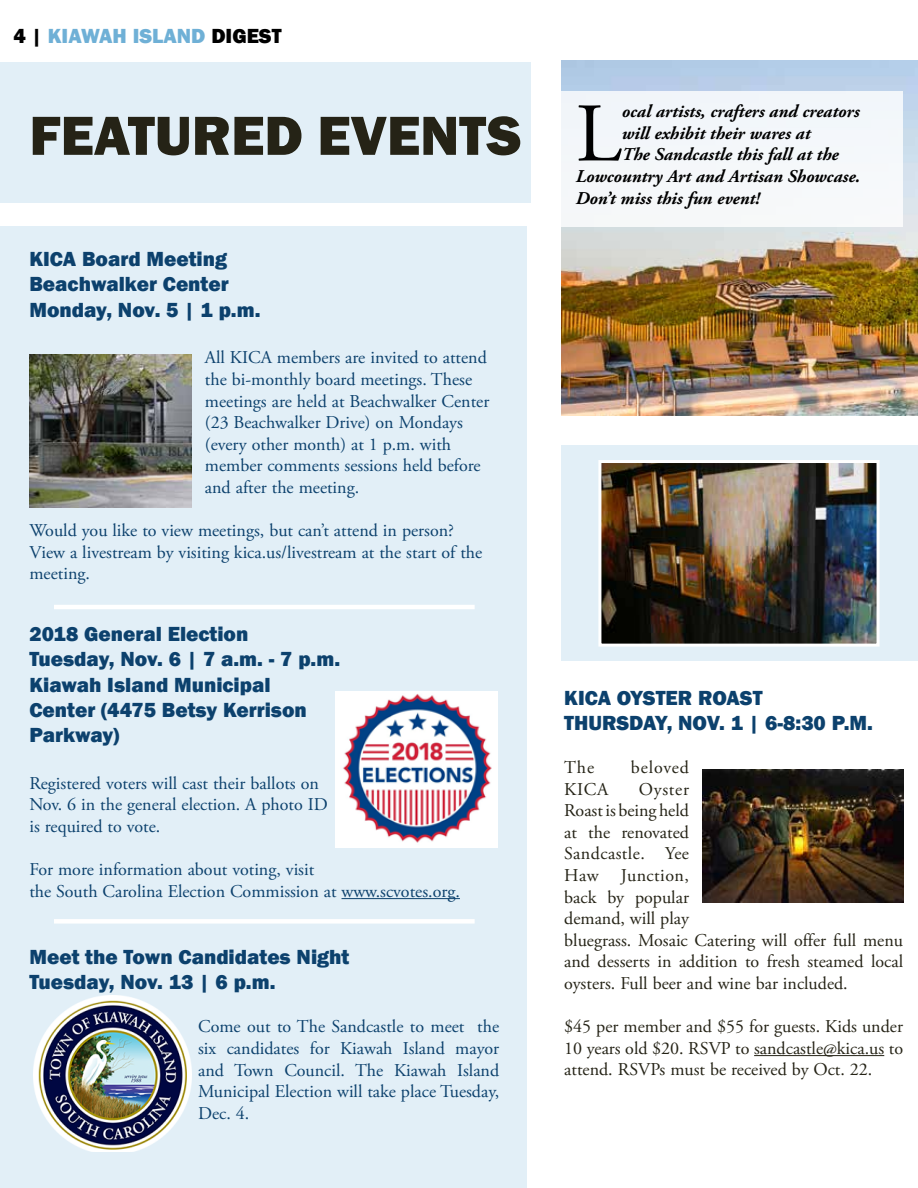
<style>
.page{position:relative;width:918px;height:1188px;background:#fff}
.page>*{position:absolute;margin:0;border:0;box-sizing:border-box;transform-origin:0 0}
.t1{font:83.1px "Adobe Garamond Pro";color:#000}
.t2{font:800 57px "Franklin Gothic";color:#252316}
.t3{font:800 21px/25.2px "Franklin Gothic";color:#0c416d}
.t4{font:800 21px "Franklin Gothic";color:#6fb0d6}
.t5{font:18px/21.6px "Adobe Garamond Pro";letter-spacing:-.01em;color:#0c416d}
.t6{font:18px/21.6px "Adobe Garamond Pro";color:#252316}
.t7{font:italic 700 18px "Adobe Garamond Pro";color:#000}
.s1{color:#000}
</style>
<div class="page">
<div style="left:0;top:62px;width:531px;height:140px;background:#e2eff7"></div>
<div style="left:0;top:227px;width:526px;height:961px;background:#e2eff7"></div>
<div style="left:54px;top:919px;width:421px;height:5px;background:#fff"></div>
<hr style="left:54px;top:605px;width:421px;height:4px;background:#fff">
<div style="left:562px;top:446px;width:356px;height:215px;background:#e2eff7"></div>
<img style="left:703px;top:769px;width:200px;height:134px">
<hr style="left:754px;top:1055px;width:130px;height:1px;background:#252316">
<img style="left:602px;top:464px;width:274px;height:179px">
<div style="left:598px;top:460px;width:282px;height:187px;border:3px solid #fff"></div>
<img style="left:562px;top:61px;width:356px;height:354px">
<div style="left:554px;top:92px;width:349px;height:135px;background:#f4f7fa"></div>
<img style="left:336px;top:691px;width:162px;height:156px">
<img style="left:33px;top:995px;width:158px;height:156px">
<hr style="left:342px;top:898px;width:118px;height:1px;background:#0c416d">
<img style="left:29px;top:354px;width:162px;height:153px">
<p class="t4" style="left:14px;top:22px;width:270px"><span class="s1">4 |</span> KIAWAH ISLAND <span class="s1">DIGEST</span></p>
<h2 class="t2" style="left:29px;top:99px;width:493px">FEATURED EVENTS</h2>
<p class="t3" style="left:29px;top:246px;width:233px">KICA Board Meeting<br>Beachwalker Center<br>Monday, Nov. 5 | 1 p.m.</p>
<p class="t5" style="left:205px;top:347px;width:286px">All KICA members are invited to attend the bi-monthly board meetings. These meetings are held at Beachwalker Center (23 Beachwalker Drive) on Mondays (every other month) at 1 p.m. with member comments sessions held before and after the meeting.</p>
<p class="t5" style="left:29px;top:520px;width:454px">Would you like to view meetings, but can’t attend in person?<br>View a livestream by visiting kica.us/livestream at the start of the meeting.</p>
<p class="t3" style="left:29px;top:622px;width:312px">2018 General Election<br>Tuesday, Nov. 6 | 7 a.m. - 7 p.m.<br>Kiawah Island Municipal<br>Center (4475 Betsy Kerrison<br>Parkway)</p>
<p class="t5" style="left:29px;top:773px;width:300px">Registered voters will cast their ballots on<br>Nov. 6 in the general election. A photo ID is required to vote.</p>
<p class="t5" style="left:29px;top:859px;width:432px">For more information about voting, visit<br>the South Carolina Election Commission at www.scvotes.org.</p>
<p class="t3" style="left:29px;top:944px;width:321px">Meet the Town Candidates Night<br>Tuesday, Nov. 13 | 6 p.m.</p>
<p class="t5" style="left:198px;top:1017px;width:303px;text-align:justify">Come out to The Sandcastle to meet the six candidates for Kiawah Island mayor and Town Council. The Kiawah Island Municipal Election will take place Tuesday, Dec. 4.</p>
<h1 class="t1" style="left:576px;top:84px;width:47px">L</h1>
<p class="t7" style="left:622px;top:101px;width:239px">ocal artists, crafters and creators</p>
<p class="t7" style="left:622px;top:123px;width:190px">will exhibit their wares at</p>
<p class="t7" style="left:622px;top:144px;width:219px">The Sandcastle this fall at the</p>
<p class="t7" style="left:576px;top:166px;width:286px">Lowcountry Art and Artisan Showcase.</p>
<p class="t7" style="left:576px;top:188px;width:186px">Don’t miss this fun event!</p>
<p class="t3" style="left:564px;top:685px;width:310px">KICA OYSTER ROAST<br>THURSDAY, NOV. 1 | 6-8:30 P.M.</p>
<p class="t6" style="left:564px;top:757px;width:31px">The</p>
<p class="t6" style="left:631px;top:757px;width:60px">beloved</p>
<p class="t6" style="left:564px;top:779px;width:46px">KICA</p>
<p class="t6" style="left:564px;top:779px;width:340px;text-indent:75px">Oyster<br>Roast is being held<br>at the renovated<br>Sandcastle. Yee<br>Haw Junction,<br>back by popular<br>demand, will play<br>bluegrass. Mosaic Catering will offer full menu and desserts in addition to fresh steamed local oysters. Full beer and wine bar included.</p>
<p class="t6" style="left:564px;top:1016px;width:340px;text-align:justify">$45 per member and $55 for guests. Kids under 10 years old $20. RSVP to sandcastle@kica.us to attend. RSVPs must be received by Oct. 22.</p>
</div>
